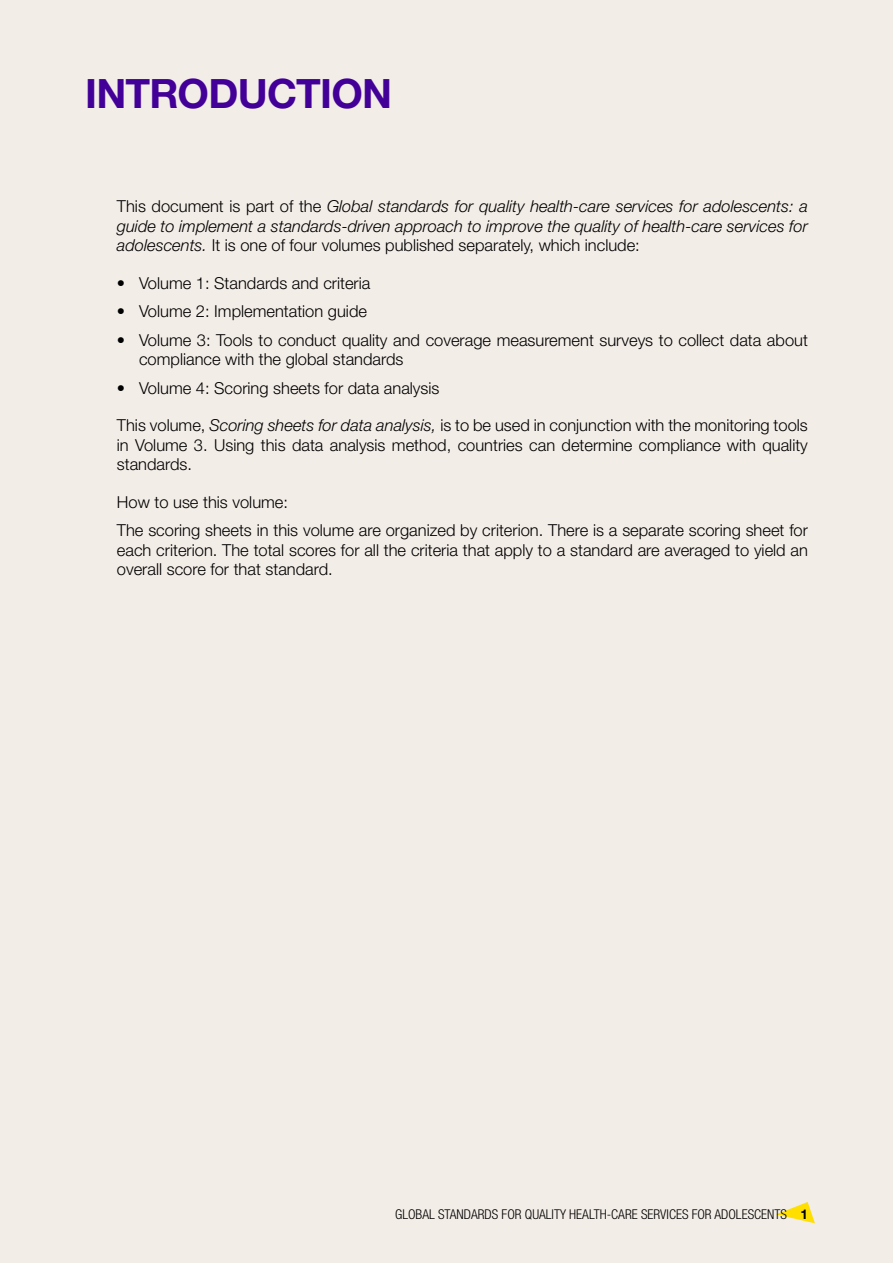
<style>
.page{position:relative;width:893px;height:1263px;background:#f3ede7}
.page>*{position:absolute;margin:0;border:0;box-sizing:border-box;transform-origin:0 0}
.t1{font:700 40.5px "Helvetica Neue LT Std";letter-spacing:-.02em;color:#430098}
.t2{font:300 16.5px/19.5px "Helvetica Neue LT Std";color:#000}
.t3{font:italic 300 16.5px/19.5px "Helvetica Neue LT Std";color:#000;text-align:justify}
.t4{font:300 condensed 13.5px "Helvetica Neue LT Std";color:#000}
.s1{font-style:normal}
.s2{font-style:italic}
.s3{font-weight:700;font-stretch:normal}
</style>
<div class="page">
<svg style="left:776px;top:1202px;width:39px;height:21px"></svg>
<h1 class="t1" style="left:85px;top:68px;width:309px">INTRODUCTION</h1>
<p class="t3" style="left:117px;top:196px;width:692px"><span class="s1">This document is part of the</span> Global standards for quality health-care services for adolescents: a guide to implement a standards-driven approach to improve the quality of health-care services for adolescents. <span class="s1">It is one of four volumes published separately, which include:</span></p>
<p class="t2" style="left:117px;top:273px;width:255px">• Volume 1: Standards and criteria</p>
<p class="t2" style="left:117px;top:301px;width:252px">• Volume 2: Implementation guide</p>
<p class="t2" style="left:139px;top:330px;width:670px;text-indent:-22px">• Volume 3: Tools to conduct quality and coverage measurement surveys to collect data about compliance with the global standards</p>
<p class="t2" style="left:117px;top:378px;width:324px">• Volume 4: Scoring sheets for data analysis</p>
<p class="t2" style="left:117px;top:415px;width:692px;text-align:justify">This volume, <span class="s2">Scoring sheets for data analysis,</span> is to be used in conjunction with the monitoring tools in Volume 3. Using this data analysis method, countries can determine compliance with quality standards.</p>
<p class="t2" style="left:117px;top:487px;width:692px;line-height:28.5px">How to use this volume:<br>The scoring sheets in this volume are organized by criterion. There is a separate scoring sheet for</p>
<p class="t2" style="left:117px;top:540px;width:693px">each criterion. The total scores for all the criteria that apply to a standard are averaged to yield an overall score for that standard.</p>
<p class="t4" style="left:395px;top:1206px;width:414px">GLOBAL STANDARDS FOR QUALITY HEALTH-CARE SERVICES FOR ADOLESCENTS <span class="s3">1</span></p>
</div>
